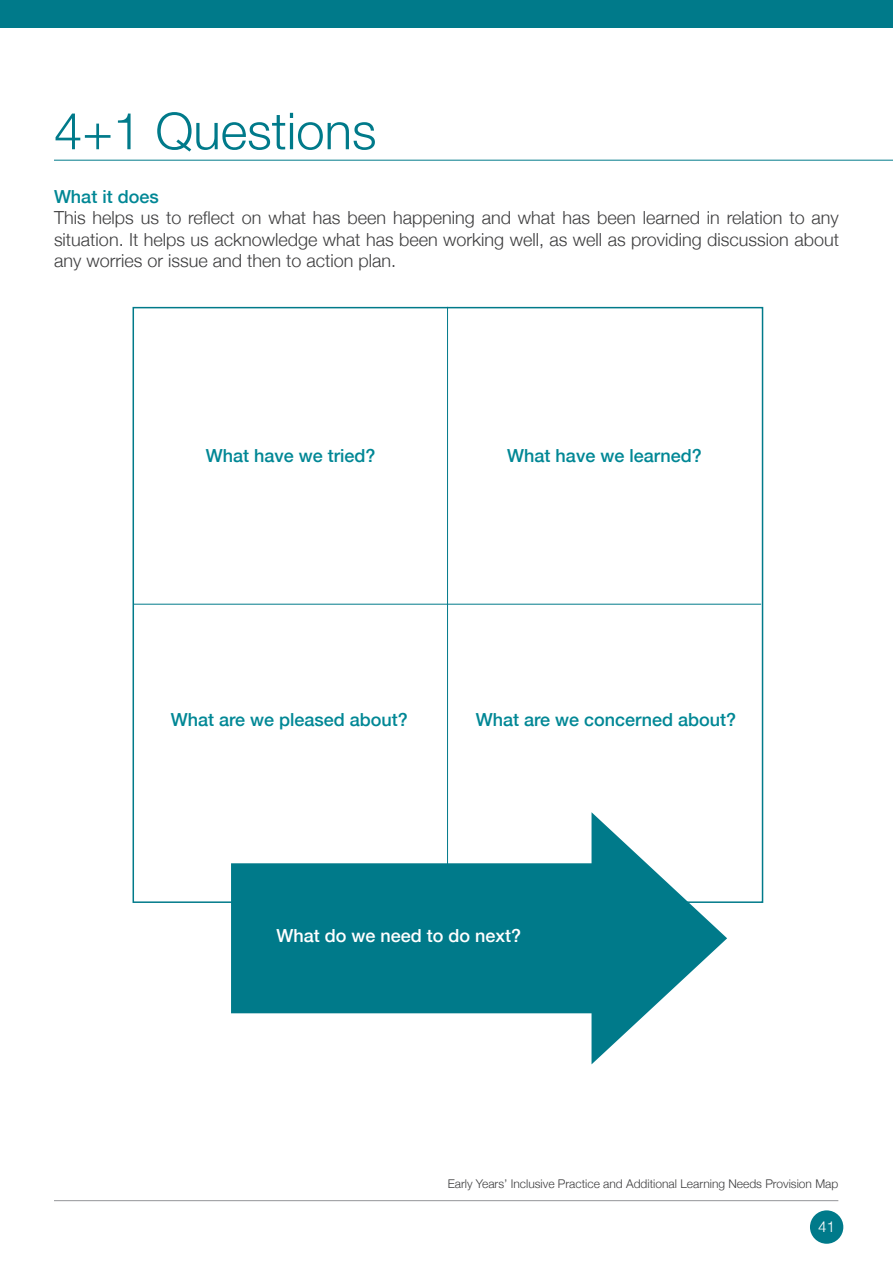
<style>
.page{position:relative;width:893px;height:1263px;background:#fff}
.page>*{position:absolute;margin:0;border:0;box-sizing:border-box;transform-origin:0 0}
.t1{font:300 51px "Helvetica Neue";color:#007a8a}
.t2{font:300 18px/21.6px "Helvetica Neue";color:#3e3e3f}
.t3{font:500 18px "Helvetica Neue";color:#008795}
.t4{font:500 18px "Helvetica Neue";color:#fff}
.t5{font:300 15px "Helvetica";color:#fff}
.t6{font:300 12px "Helvetica Neue";color:#3e3e3f}
</style>
<div class="page">
<div style="left:810px;top:1210px;width:33px;height:34px;background:#007a8a;border-radius:50%"></div>
<div style="left:0;top:0;width:893px;height:28px;background:#007a8a"></div>
<hr style="left:54px;top:1200px;width:784px;height:1px;background:#939598">
<hr style="left:133px;top:604px;width:628px;height:1px;background:#007a8a">
<hr style="left:447px;top:307px;width:1px;height:578px;background:#007a8a">
<hr style="left:54px;top:160px;width:839px;height:1px;background:#007a8a">
<div style="left:231px;top:863px;width:381px;height:150px;background:#007a8a"></div>
<svg style="left:591px;top:812px;width:136px;height:252px"></svg>
<h1 class="t1" style="left:54px;top:90px;width:324px">4+1 Questions</h1>
<p class="t3" style="left:54px;top:182px;width:106px">What it does</p>
<p class="t2" style="left:54px;top:206px;width:786px">This helps us to reflect on what has been happening and what has been learned in relation to any</p>
<p class="t2" style="left:54px;top:227px;width:786px">situation. It helps us acknowledge what has been working well, as well as providing discussion about any worries or issue and then to action plan.</p>
<p class="t3" style="left:206px;top:441px;width:171px">What have we tried?</p>
<p class="t3" style="left:507px;top:441px;width:196px">What have we learned?</p>
<p class="t3" style="left:171px;top:705px;width:239px">What are we pleased about?</p>
<p class="t3" style="left:476px;top:705px;width:262px">What are we concerned about?</p>
<p class="t4" style="left:276px;top:921px;width:246px">What do we need to do next?</p>
<p class="t6" style="left:448px;top:1174px;width:392px">Early Years’ Inclusive Practice and Additional Learning Needs Provision Map</p>
<p class="t5" style="left:818px;top:1214px;width:18px">41</p>
</div>
